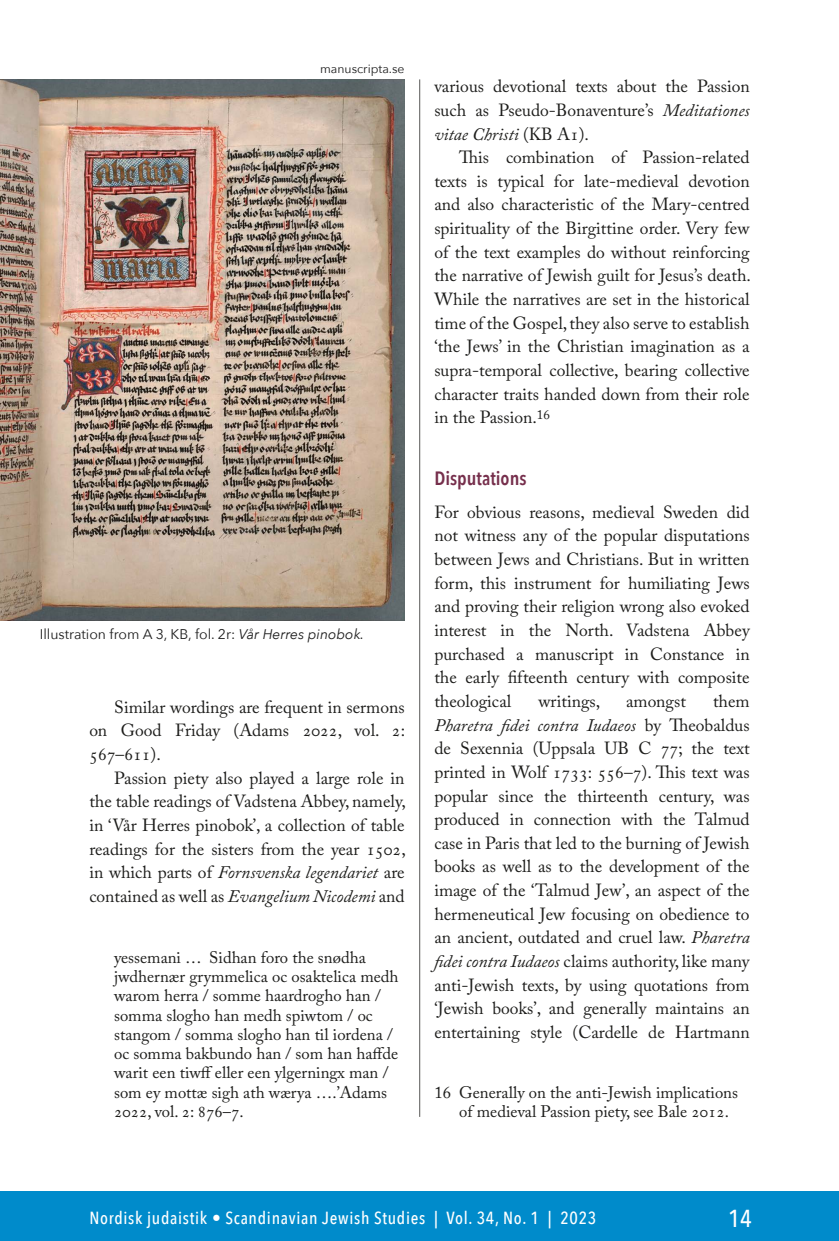
<style>
.page{position:relative;width:839px;height:1241px;background:#fff}
.page>*{position:absolute;margin:0;border:0;box-sizing:border-box;transform-origin:0 0}
.t1{font:500 24.5px "Avenir Next Condensed";color:#fff}
.Artikkelin_väliotsik{font:600 19.25px "Avenir Next Condensed";color:#762f4c}
.Leipis{font:17.5px/23.6px "Adobe Caslon Pro";color:#1d1d1b;text-align:justify}
.Leipis_1__kpl{font:17.5px/23.6px "Adobe Caslon Pro";color:#1d1d1b;text-align:justify}
.t2{font:500 17.5px "Avenir Next Condensed";letter-spacing:.04em;color:#fff}
.Viitteet{font:16.62px/19.2px "Adobe Caslon Pro";color:#1d1d1b}
.Kuvateksti{font:14px "Avenir Next";color:#1d1d1d}
.Kuvateksti-2{font:12.25px "Avenir Next";color:#1d1d1d}
.s1{font-style:italic}
</style>
<div class="page">
<div style="left:0;top:1191px;width:838px;height:49px;background:#008bcb"></div>
<img style="left:0;top:79px;width:404px;height:541px">
<hr style="left:419px;top:79px;width:1px;height:1037px;background:#575756">
<p class="Kuvateksti-2" style="left:320px;top:58px;width:86px">manuscripta.se</p>
<p class="Kuvateksti" style="left:40px;top:622px;width:326px">Illustration from A 3, KB, fol. 2r: <span class="s1">Vår Herres pinobok.</span></p>
<p class="Leipis" style="left:89px;top:694px;width:317px;text-indent:25px">Similar wordings are frequent in sermons on Good Friday (Adams 2022, vol. 2:<br>567–611).</p>
<p class="Leipis" style="left:89px;top:765px;width:318px;text-indent:25px">Passion piety also played a large role in the table readings of Vadstena Abbey, namely, in ‘Vår Herres pinobok’, a collection of table readings for the sisters from the year 1502, in which parts of <span class="s1">Fornsvenska legendariet</span> are contained as well as <span class="s1">Evangelium Nicodemi</span> and</p>
<p class="Viitteet" style="left:114px;top:947px;width:286px">yessemani … Sidhan foro the snødha jwdhernær grymmelica oc osaktelica medh warom herra / somme haardrogho han / somma slogho han medh spiwtom / oc stangom / somma slogho han til iordena / oc somma bakbundo han / som han haffde warit een tiwff eller een ylgerningx man / som ey mottæ sigh ath wærya ….’Adams 2022, vol. 2: 876–7.</p>
<p class="Leipis" style="left:434px;top:74px;width:317px">various devotional texts about the Passion such as Pseudo-Bonaventure’s <span class="s1">Meditationes vitae Christi</span> (KB A1).</p>
<p class="Leipis" style="left:434px;top:145px;width:318px;text-indent:25px">This combination of Passion-related texts is typical for late-medieval devotion and also characteristic of the Mary-centred spirituality of the Birgittine order. Very few of the text examples do without reinforcing the narrative of Jewish guilt for Jesus’s death.<br>While the narratives are set in the historical time of the Gospel, they also serve to establish ‘the Jews’ in the Christian imagination as a supra-temporal collective, bearing collective character traits handed down from their role in the Passion.<sup>16</sup></p>
<h2 class="Artikkelin_väliotsik" style="left:434px;top:461px;width:94px">Disputations</h2>
<p class="Leipis_1__kpl" style="left:434px;top:500px;width:317px">For obvious reasons, medieval Sweden did not witness any of the popular disputations between Jews and Christians. But in written form, this instrument for humiliating Jews and proving their religion wrong also evoked interest in the North. Vadstena Abbey purchased a manuscript in Constance in the early fifteenth century with composite theological</p>
<p class="Leipis_1__kpl" style="left:434px;top:689px;width:317px;text-indent:278px">them <span class="s1">Pharetra fidei contra Iudaeos</span> by Theobaldus de Sexennia (Uppsala UB C 77; the text printed in Wolf 1733: 556–7). This text was popular since the thirteenth century, was produced in connection with the Talmud case in Paris that led to the burning of Jewish books as well as to the development of the image of the ‘Talmud Jew’, an aspect of the hermeneutical Jew focusing on obedience to an ancient, outdated and cruel law. <span class="s1">Pharetra fidei contra Iudaeos</span> claims authority, like many anti-Jewish texts, by using quotations from ‘Jewish books’, and generally maintains an entertaining style (Cardelle de Hartmann</p>
<p class="Leipis_1__kpl" style="left:538px;top:689px;width:63px">writings,</p>
<p class="Leipis_1__kpl" style="left:626px;top:689px;width:61px">amongst</p>
<p class="Viitteet" style="left:459px;top:1082px;width:280px;text-indent:-25px">16 Generally on the anti-Jewish implications of medieval Passion piety, see Bale 2012.</p>
<p class="t2" style="left:89px;top:1207px;width:508px">Nordisk judaistik • Scandinavian Jewish Studies | Vol. 34, No. 1 | 2023</p>
<h1 class="t1" style="left:728px;top:1203px;width:25px">14</h1>
</div>
